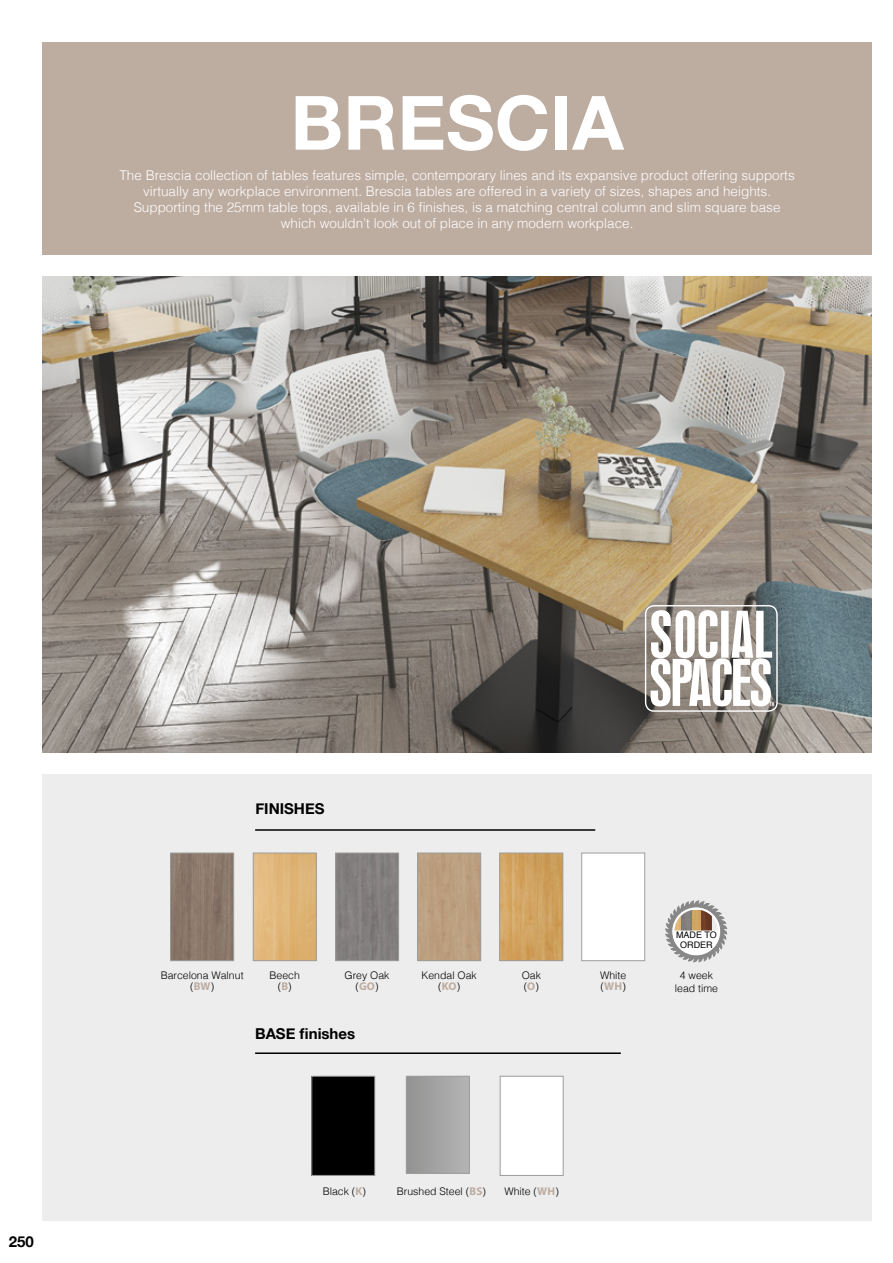
<style>
.page{position:relative;width:893px;height:1263px;background:#fff}
.page>*{position:absolute;margin:0;border:0;box-sizing:border-box;transform-origin:0 0}
.t1{font:700 75px "Helvetica Neue";color:#fff}
.t2{font:700 15px "Helvetica Neue";color:#000}
.t3{font:300 13.5px/16.2px "Helvetica";color:#fff;text-align:center}
.t4{font:300 10.5px/10.5px "Helvetica";color:#000;text-align:center}
.t5{font:9px/9.3px "Helvetica";color:#000;text-align:center}
.s1{font-family:"Myriad Pro";font-weight:700;font-size:11.25px;color:#bdaca0}
</style>
<div class="page">
<div style="left:43px;top:774px;width:829px;height:446px;background:#ededed"></div>
<img style="left:43px;top:276px;width:829px;height:477px">
<div style="left:43px;top:43px;width:829px;height:212px;background:#bdaca0"></div>
<svg style="left:645px;top:605px;width:133px;height:107px"></svg>
<hr style="left:255px;top:1052px;width:366px;height:2px;background:#000">
<hr style="left:255px;top:829px;width:340px;height:2px;background:#000">
<img style="left:255px;top:855px;width:60px;height:104px">
<div style="left:253px;top:853px;width:64px;height:108px;border:1px solid #9d9d9c"></div>
<div style="left:583px;top:855px;width:60px;height:104px;background:#fff"></div>
<div style="left:581px;top:853px;width:64px;height:108px;border:1px solid #9d9d9c"></div>
<img style="left:337px;top:855px;width:60px;height:104px">
<div style="left:335px;top:853px;width:64px;height:108px;border:1px solid #9d9d9c"></div>
<img style="left:172px;top:855px;width:60px;height:104px">
<div style="left:170px;top:853px;width:64px;height:108px;border:1px solid #9d9d9c"></div>
<img style="left:501px;top:855px;width:60px;height:104px">
<div style="left:499px;top:853px;width:64px;height:108px;border:1px solid #9d9d9c"></div>
<div style="left:417px;top:853px;width:64px;height:108px;border:1px solid #9d9d9c"></div>
<svg style="left:665px;top:900px;width:62px;height:63px"></svg>
<div style="left:406px;top:1076px;width:63px;height:97px;background:linear-gradient(to right,#929292,#b4b4b3)"></div>
<div style="left:406px;top:1076px;width:64px;height:98px;border:1px solid #9d9d9c"></div>
<div style="left:312px;top:1076px;width:63px;height:99px;background:#000"></div>
<div style="left:311px;top:1076px;width:64px;height:100px;border:1px solid #9d9d9c"></div>
<div style="left:500px;top:1076px;width:63px;height:100px;background:#fff;border:1px solid #9d9d9c"></div>
<h1 class="t1" style="left:290px;top:64px;width:335px">BRESCIA</h1>
<p class="t3" style="left:119px;top:166px;width:677px">The Brescia collection of tables features simple, contemporary lines and its expansive product offering supports virtually any workplace environment. Brescia tables are offered in a variety of sizes, shapes and heights.<br>Supporting the 25mm table tops, available in 6 finishes, is a matching central column and slim square base which wouldn’t look out of place in any modern workplace.</p>
<p class="t2" style="left:9px;top:1230px;width:27px">250</p>
<p class="t2" style="left:255px;top:797px;width:71px">FINISHES</p>
<p class="t5" style="left:676px;top:931px;width:42px">MADE TO<br>ORDER</p>
<p class="t4" style="left:161px;top:969px;width:84px">Barcelona Walnut (<span class="s1">BW</span>)</p>
<p class="t4" style="left:421px;top:969px;width:57px">Kendal Oak (<span class="s1">KO</span>)</p>
<p class="t4" style="left:675px;top:968px;width:45px;line-height:12.6px">4 week lead time</p>
<p class="t4" style="left:270px;top:969px;width:32px">Beech (<span class="s1">B</span>)</p>
<p class="t4" style="left:522px;top:969px;width:21px;text-align:left">Oak (<span class="s1">O</span>)</p>
<p class="t4" style="left:600px;top:969px;width:28px;text-align:left">White (<span class="s1">WH</span>)</p>
<p class="t4" style="left:345px;top:969px;width:46px">Grey Oak (<span class="s1">GO</span>)</p>
<p class="t2" style="left:255px;top:1022px;width:102px">BASE finishes</p>
<p class="t4" style="left:323px;top:1185px;width:45px">Black (<span class="s1">K</span>)</p>
<p class="t4" style="left:397px;top:1185px;width:91px">Brushed Steel (<span class="s1">BS</span>)</p>
<p class="t4" style="left:504px;top:1185px;width:56px">White (<span class="s1">WH</span>)</p>
</div>
